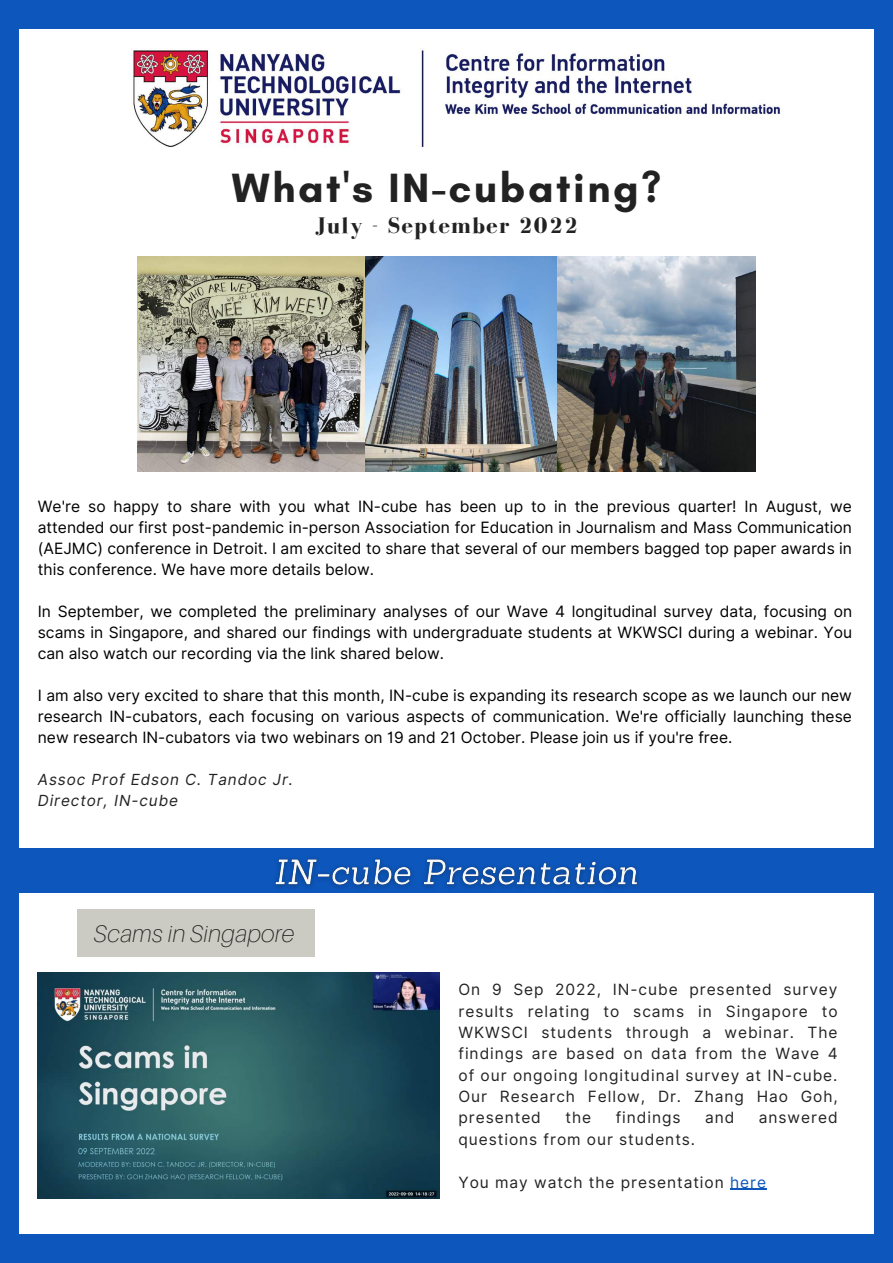
<style>
.page{position:relative;width:893px;height:1263px;background:#0d56bb}
.page>*{position:absolute;margin:0;border:0;box-sizing:border-box;transform-origin:0 0}
.t1{font:700 41.62px "Glacial Indifference";letter-spacing:.06em;color:#222}
.t2{font:italic 100 24px "Aileron";letter-spacing:.01em;color:#222}
.t3{font:700 23.17px "Bodoni FLF";letter-spacing:.06em;color:#222}
.t4{font:15.6px/21px "Inter";color:#000;text-align:justify}
.t5{font:15.52px/21.4px "Inter";letter-spacing:.06em;color:#222;text-align:justify}
.t6{font:italic 15.3px/21px "Inter";letter-spacing:.06em;color:#222}
.s1{color:#0d56bb}
</style>
<div class="page">
<div style="left:20px;top:30px;width:853px;height:1203px;background:#fff"></div>
<img style="left:133px;top:50px;width:649px;height:98px">
<div style="left:5px;top:849px;width:880px;height:44px;background:#0d56bb"></div>
<img style="left:38px;top:973px;width:401px;height:226px">
<div style="left:77px;top:909px;width:237px;height:47px;background:#cccbc3"></div>
<img style="left:138px;top:257px;width:617px;height:214px">
<img style="left:265px;top:848px;width:382px;height:40px">
<hr style="left:730px;top:1189px;width:37px;height:1px;background:#0d56bb">
<h1 class="t1" style="left:232px;top:162px;width:431px">What's IN-cubating?</h1>
<h3 class="t3" style="left:315px;top:213px;width:264px">July - September 2022</h3>
<p class="t4" style="left:38px;top:496px;width:815px">We're so happy to share with you what IN-cube has been up to in the previous quarter! In August, we attended our first post-pandemic in-person Association for Education in Journalism and Mass Communication (AEJMC) conference in Detroit. I am excited to share that several of our members bagged top paper awards in this conference. We have more details below.</p>
<p class="t4" style="left:38px;top:601px;width:816px">In September, we completed the preliminary analyses of our Wave 4 longitudinal survey data, focusing on scams in Singapore, and shared our findings with undergraduate students at WKWSCI during a webinar. You can also watch our recording via the link shared below.</p>
<p class="t4" style="left:38px;top:685px;width:815px">I am also very excited to share that this month, IN-cube is expanding its research scope as we launch our new research IN-cubators, each focusing on various aspects of communication. We're officially launching these new research IN-cubators via two webinars on 19 and 21 October. Please join us if you're free.</p>
<p class="t6" style="left:38px;top:769px;width:257px">Assoc Prof Edson C. Tandoc Jr.<br>Director, IN-cube</p>
<h2 class="t2" style="left:94px;top:918px;width:202px">Scams in Singapore</h2>
<p class="t5" style="left:458px;top:979px;width:381px">On 9 Sep 2022, IN-cube presented survey results relating to scams in Singapore to WKWSCI students through a webinar. The findings are based on data from the Wave 4 of our ongoing longitudinal survey at IN-cube.<br>Our Research Fellow, Dr. Zhang Hao Goh, presented</p>
<p class="t5" style="left:565px;top:1107px;width:27px">the</p>
<p class="t5" style="left:615px;top:1107px;width:66px">findings</p>
<p class="t5" style="left:705px;top:1107px;width:31px">and</p>
<p class="t5" style="left:759px;top:1107px;width:80px">answered</p>
<p class="t5" style="left:458px;top:1128px;width:238px">questions from our students.</p>
<p class="t5" style="left:458px;top:1171px;width:309px">You may watch the presentation <span class="s1">here</span></p>
</div>
